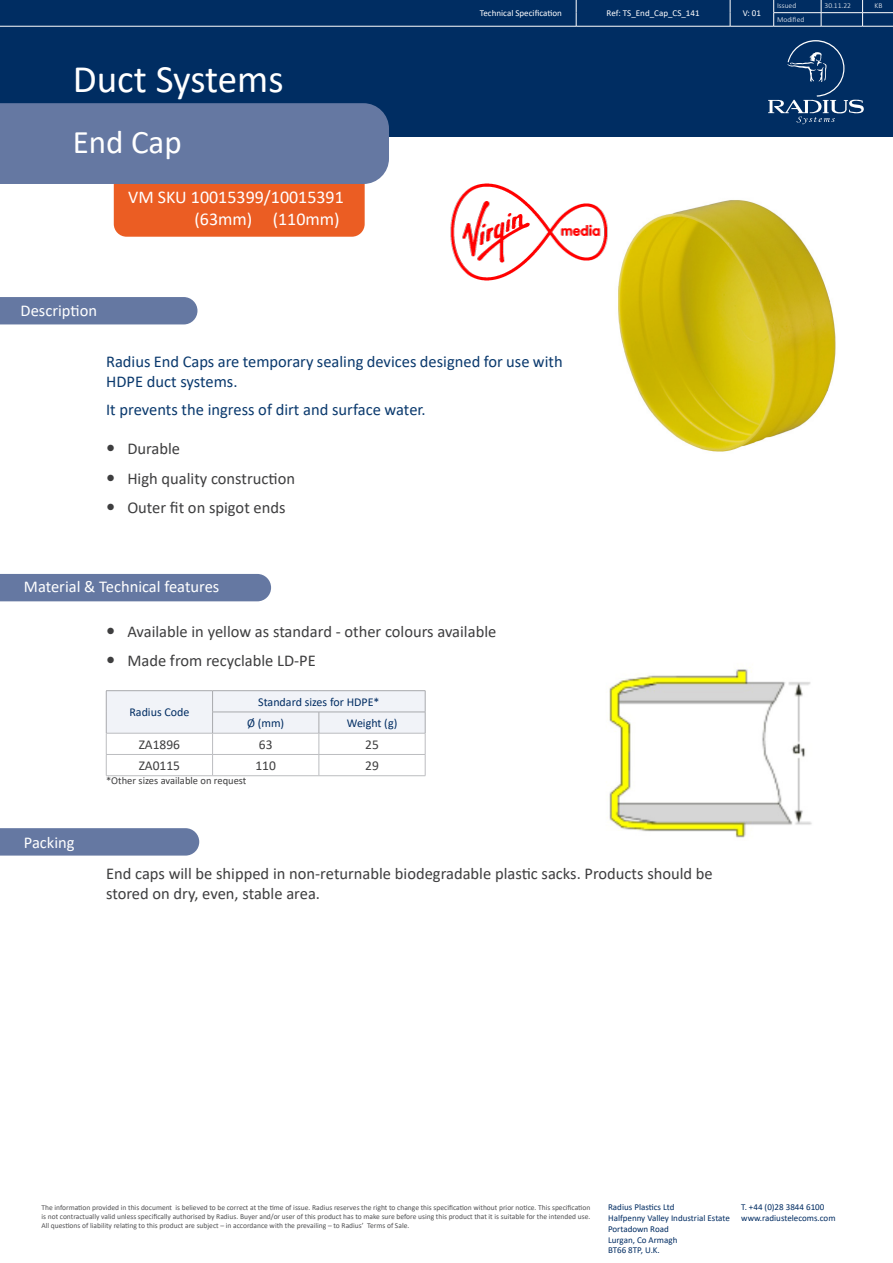
<style>
.page{position:relative;width:893px;height:1263px;background:#fff}
.page>*{position:absolute;margin:0;border:0;box-sizing:border-box;transform-origin:0 0}
.t1{font:39px "Calibri";color:#fff}
.t2{font:33px "Calibri";color:#fff}
.t3{font:18px/21.6px "Calibri";color:#fff;text-align:right}
.Descriptor_1{font:16.5px/19.8px "Calibri";color:#3e3e3f}
.Datasheet_Body_ext{font:16.5px/19.8px "Calibri";color:#0a396d}
.Sub-Headings{font:16.5px "Calibri";color:#fff}
.Body_Copy{font:13.5px "Calibri";color:#3e3e3f}
.Body_Copy-2{font:12px "Calibri";color:#002c62}
.Descriptor_1-2{font:10.5px "Calibri";color:#3e3e3f}
.t4{font:9px "Calibri";color:#002c62}
.t5{font:9px "Calibri";color:#fff}
.Descriptor_1-3{font:7.5px/9px "Calibri";color:#505052;text-align:justify}
.t6{font:300 7.5px "Calibri";color:#fff}
</style>
<div class="page">
<div style="left:114px;top:169px;width:251px;height:68px;background:#eb5d23;border-radius:13px"></div>
<div style="left:0;top:0;width:893px;height:137px;background:#002d62"></div>
<div style="left:0;top:103px;width:389px;height:81px;background:#6578a2"></div>
<svg style="left:768px;top:40px;width:96px;height:84px"></svg>
<svg style="left:730px;top:0;width:1px;height:26px"></svg>
<hr style="left:730px;top:26px;width:44px;height:1px;background:#fff">
<hr style="left:576px;top:26px;width:154px;height:1px;background:#fff">
<hr style="left:773px;top:12px;width:48px;height:1px;background:#fff">
<svg style="left:773px;top:0;width:1px;height:26px"></svg>
<hr style="left:821px;top:12px;width:42px;height:1px;background:#fff">
<svg style="left:821px;top:0;width:1px;height:26px"></svg>
<hr style="left:863px;top:12px;width:30px;height:1px;background:#fff">
<svg style="left:862px;top:0;width:1px;height:26px"></svg>
<hr style="left:774px;top:26px;width:47px;height:1px;background:#fff">
<hr style="left:821px;top:26px;width:42px;height:1px;background:#fff">
<hr style="left:863px;top:26px;width:30px;height:1px;background:#fff">
<svg style="left:576px;top:0;width:1px;height:26px"></svg>
<hr style="left:0;top:26px;width:576px;height:1px;background:#fff">
<img style="left:618px;top:200px;width:218px;height:252px">
<div style="left:0;top:297px;width:197px;height:27px;background:#6578a2"></div>
<div style="left:0;top:574px;width:271px;height:27px;background:#6578a2"></div>
<div style="left:0;top:828px;width:199px;height:27px;background:#6578a2"></div>
<hr style="left:106px;top:775px;width:107px;height:1px;background:#bcbdc0">
<hr style="left:213px;top:775px;width:106px;height:1px;background:#bcbdc0">
<hr style="left:319px;top:775px;width:106px;height:1px;background:#bcbdc0">
<hr style="left:106px;top:690px;width:107px;height:1px;background:#a8a9ad">
<hr style="left:213px;top:690px;width:106px;height:1px;background:#a8a9ad">
<hr style="left:319px;top:690px;width:106px;height:1px;background:#a8a9ad">
<svg style="left:106px;top:691px;width:320px;height:84px"></svg>
<img style="left:609px;top:667px;width:203px;height:171px">
<img style="left:450px;top:183px;width:187px;height:98px">
<h1 class="t1" style="left:73px;top:52px;width:212px">Duct Systems</h1>
<h2 class="t2" style="left:73px;top:119px;width:110px">End Cap</h2>
<h3 class="t3" style="left:128px;top:186px;width:217px">VM SKU 10015399/10015391 (63mm) (110mm)</h3>
<p class="t5" style="left:480px;top:7px;width:83px">Technical Specification</p>
<p class="t5" style="left:607px;top:7px;width:95px">Ref: TS_End_Cap_CS_141</p>
<p class="t5" style="left:743px;top:7px;width:20px">V: 01</p>
<p class="t6" style="left:777px;top:1px;width:21px">Issued</p>
<p class="t6" style="left:824px;top:1px;width:28px">30.11.22</p>
<p class="t6" style="left:875px;top:1px;width:9px">KB</p>
<p class="t6" style="left:777px;top:15px;width:29px">Modified</p>
<p class="Sub-Headings" style="left:21px;top:299px;width:78px">Description</p>
<p class="Datasheet_Body_ext" style="left:106px;top:351px;width:458px">Radius End Caps are temporary sealing devices designed for use with<br>HDPE duct systems.</p>
<p class="Datasheet_Body_ext" style="left:106px;top:399px;width:321px">It prevents the ingress of dirt and surface water.</p>
<p class="Descriptor_1" style="left:127px;top:438px;width:54px">Durable</p>
<p class="Descriptor_1" style="left:127px;top:468px;width:169px">High quality construction</p>
<p class="Descriptor_1" style="left:127px;top:497px;width:160px">Outer fit on spigot ends</p>
<p class="Sub-Headings" style="left:24px;top:575px;width:197px">Material &amp; Technical features</p>
<p class="Descriptor_1" style="left:127px;top:621px;width:370px">Available in yellow as standard - other colours available</p>
<p class="Descriptor_1" style="left:127px;top:650px;width:190px">Made from recyclable LD-PE</p>
<p class="Body_Copy-2" style="left:129px;top:704px;width:62px">Radius Code</p>
<p class="Body_Copy-2" style="left:258px;top:693px;width:123px">Standard sizes for HDPE*</p>
<p class="Body_Copy-2" style="left:247px;top:715px;width:39px">Ø (mm)</p>
<p class="Body_Copy-2" style="left:347px;top:715px;width:52px">Weight (g)</p>
<p class="Body_Copy" style="left:139px;top:735px;width:43px">ZA1896</p>
<p class="Body_Copy" style="left:259px;top:735px;width:15px">63</p>
<p class="Body_Copy" style="left:365px;top:735px;width:15px">25</p>
<p class="Body_Copy" style="left:139px;top:756px;width:43px">ZA0115</p>
<p class="Body_Copy" style="left:255px;top:756px;width:22px">110</p>
<p class="Body_Copy" style="left:365px;top:756px;width:15px">29</p>
<p class="Sub-Headings" style="left:24px;top:831px;width:52px">Packing</p>
<p class="Descriptor_1-2" style="left:106px;top:773px;width:142px">*Other sizes available on request</p>
<p class="Descriptor_1" style="left:106px;top:863px;width:608px">End caps will be shipped in non-returnable biodegradable plastic sacks. Products should be stored on dry, even, stable area.</p>
<p class="Descriptor_1-3" style="left:41px;top:1203px;width:550px">The information provided in this document is believed to be correct at the time of issue. Radius reserves the right to change this specification without prior notice. This specification is not contractually valid unless specifically authorised by Radius. Buyer and/or user of this product has to make sure before using this product that it is suitable for the intended use.<br>All questions of liability relating to this product are subject – in accordance with the prevailing – to Radius’ Terms of Sale.</p>
<p class="t4" style="left:608px;top:1201px;width:68px">Radius Plastics Ltd</p>
<p class="t4" style="left:608px;top:1212px;width:123px">Halfpenny Valley Industrial Estate</p>
<p class="t4" style="left:608px;top:1222px;width:62px">Portadown Road</p>
<p class="t4" style="left:608px;top:1233px;width:71px">Lurgan, Co Armagh</p>
<p class="t4" style="left:608px;top:1244px;width:53px">BT66 8TP, U.K.</p>
<p class="t4" style="left:741px;top:1201px;width:85px">T. +44 (0)28 3844 6100</p>
<p class="t4" style="left:741px;top:1212px;width:96px">www.radiustelecoms.com</p>
</div>
